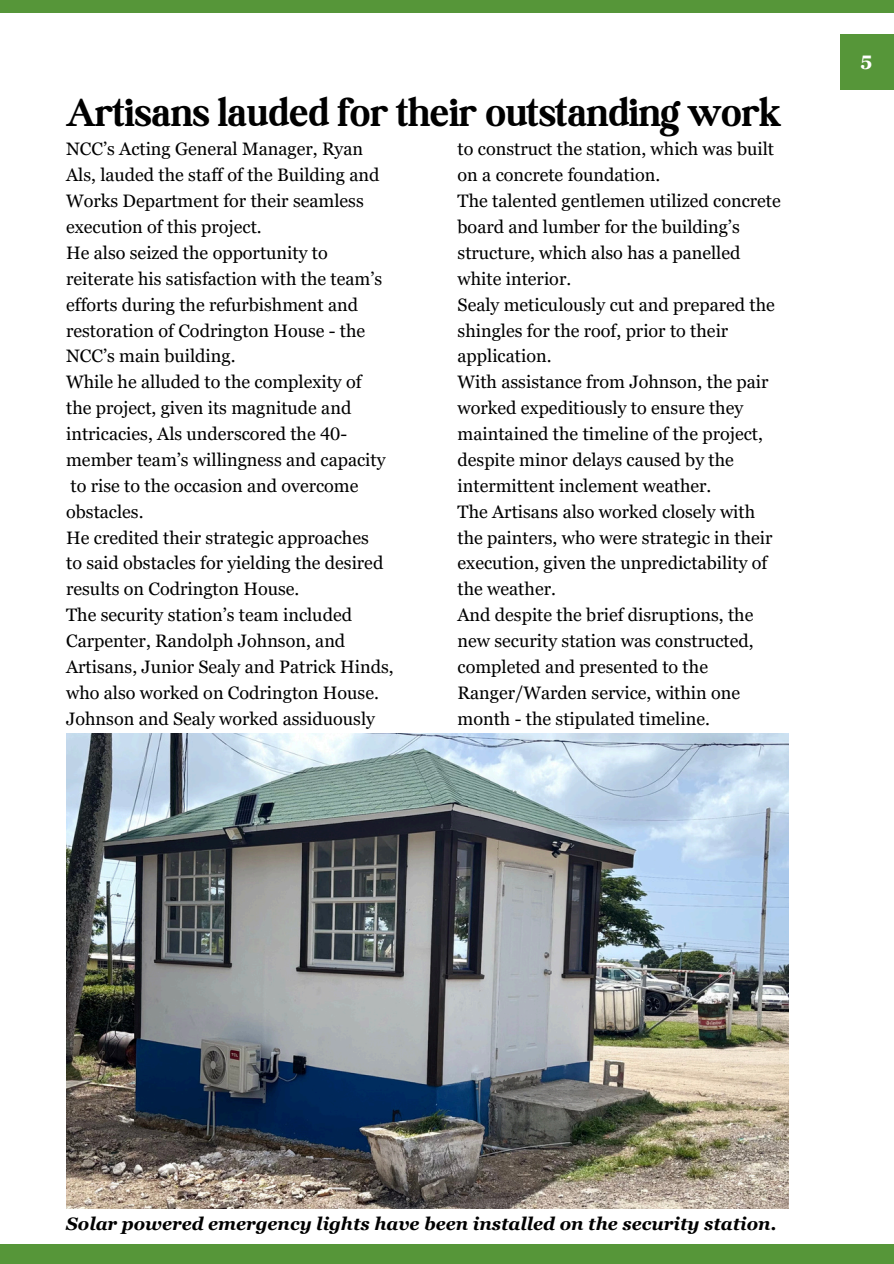
<style>
.page{position:relative;width:894px;height:1264px;background:#fff}
.page>*{position:absolute;margin:0;border:0;box-sizing:border-box;transform-origin:0 0}
.t1{font:700 42px "Boston Angel";color:#000}
.t2{font:700 19.5px "Georgia Pro";color:#fff}
.t3{font:18px/25.8px "Georgia Pro";color:#000}
.t4{font:italic 700 18px "Georgia Pro";color:#000}
</style>
<div class="page">
<div style="left:0;top:0;width:893px;height:12px;background:#569639"></div>
<div style="left:0;top:1244px;width:893px;height:19px;background:#569639"></div>
<div style="left:839px;top:34px;width:54px;height:55px;background:#569639"></div>
<img style="left:66px;top:733px;width:722px;height:475px">
<p class="t1" style="left:66px;top:88px;width:716px">Artisans lauded for their outstanding work</p>
<h1 class="t3" style="left:66px;top:136px;width:314px">NCC’s Acting General Manager, Ryan Als, lauded the staff of the Building and Works Department for their seamless execution of this project.</h1>
<p class="t3" style="left:66px;top:240px;width:317px">He also seized the opportunity to reiterate his satisfaction with the team’s efforts during the refurbishment and restoration of Codrington House - the NCC’s main building.</p>
<p class="t3" style="left:66px;top:369px;width:297px">While he alluded to the complexity of</p>
<p class="t3" style="left:66px;top:395px;width:321px">the project, given its magnitude and intricacies, Als underscored the 40- member team’s willingness and capacity</p>
<p class="t3" style="left:66px;top:472px;width:294px">to rise to the occasion and overcome obstacles.</p>
<p class="t3" style="left:66px;top:524px;width:304px">He credited their strategic approaches</p>
<p class="t3" style="left:66px;top:550px;width:318px">to said obstacles for yielding the desired results on Codrington House.</p>
<p class="t3" style="left:66px;top:602px;width:329px">The security station’s team included Carpenter, Randolph Johnson, and Artisans, Junior Sealy and Patrick Hinds, who also worked on Codrington House.</p>
<p class="t3" style="left:66px;top:705px;width:310px">Johnson and Sealy worked assiduously</p>
<p class="t3" style="left:457px;top:136px;width:318px">to construct the station, which was built on a concrete foundation.</p>
<p class="t3" style="left:457px;top:188px;width:325px">The talented gentlemen utilized concrete board and lumber for the building’s structure, which also has a panelled white interior.</p>
<p class="t3" style="left:457px;top:291px;width:319px">Sealy meticulously cut and prepared the shingles for the roof, prior to their application.</p>
<p class="t3" style="left:457px;top:369px;width:312px">With assistance from Johnson, the pair worked expeditiously to ensure they maintained the timeline of the project, despite minor delays caused by the intermittent inclement weather.</p>
<p class="t3" style="left:457px;top:498px;width:299px">The Artisans also worked closely with</p>
<p class="t3" style="left:457px;top:524px;width:316px">the painters, who were strategic in their execution, given the unpredictability of the weather.</p>
<p class="t3" style="left:457px;top:602px;width:297px">And despite the brief disruptions, the new security station was constructed, completed and presented to the Ranger/Warden service, within one month - the stipulated timeline.</p>
<p class="t2" style="left:860px;top:51px;width:14px">5</p>
<p class="t4" style="left:66px;top:1212px;width:711px">Solar powered emergency lights have been installed on the security station.</p>
</div>
